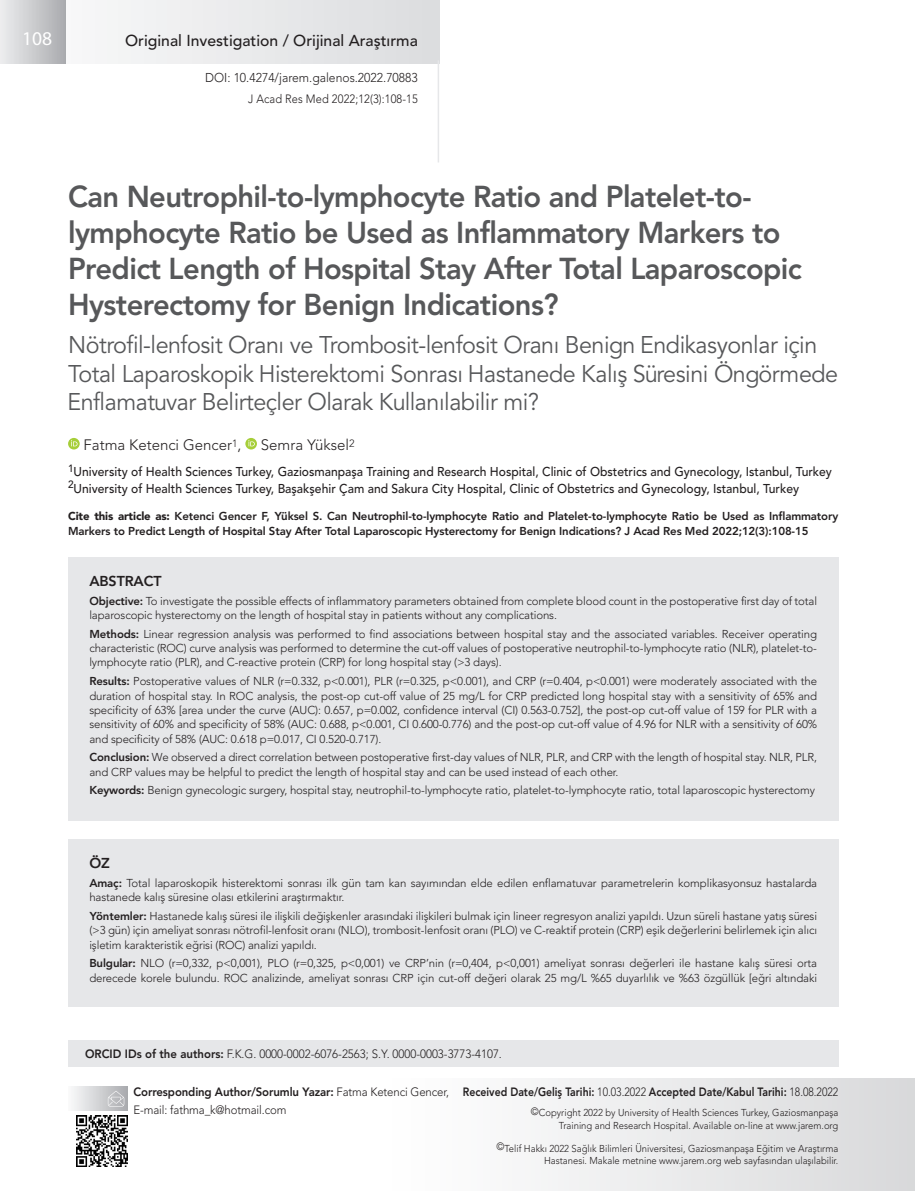
<style>
.page{position:relative;width:915px;height:1191px;background:#fff}
.page>*{position:absolute;margin:0;border:0;box-sizing:border-box;transform-origin:0 0}
._1__BASLIK{font:800 30px/36px "Avenir LT Std";letter-spacing:-.02em;color:#57585a}
._2__BASLIK{font:24px/28.8px "Avenir LT Std";letter-spacing:-.02em;color:#57585a}
.t1{font:19.5px "Myriad Hebrew";color:#fff}
.t2{font:500 15.75px "Avenir LT Std";color:#231f20}
.YAZARLAR{font:300 15px "Avenir LT Std";color:#231f20}
.ABSTRACT_YAZISI{font:800 14.25px "Avenir LT Std";letter-spacing:-.01em;color:#231f20}
.KURUM{font:500 12.75px "Avenir LT Std";color:#231f20;scale:.95 1}
.t3{font:300 12.75px "Avenir LT Std";color:#231f20;scale:.95 1}
.SAYFA_NO_ÜST{font:300 12px "Avenir LT Std";color:#231f20;scale:.95 1}
.t4{font:800 12px "Avenir LT Std";color:#231f20;scale:.87 1}
.t5{font:800 12px "Avenir LT Std";color:#231f20;scale:.95 1}
.SAYFA_NO_ÜST-2{font:300 12px "Avenir LT Std";color:#231f20;scale:.92 1}
.ÖZET{font:300 11.4px/14.4px "Avenir LT Std";letter-spacing:-.01em;color:#231f20}
.CITE_AS{font:800 11.4px/14.4px "Avenir LT Std";letter-spacing:-.01em;color:#231f20}
.t6{font:300 10.05px/12.6px "Avenir LT Std";color:#231f20;text-align:right;scale:.95 1}
.s1{font-weight:900}
.s2{font-weight:800}
.s3{font-weight:300}
.s4{font-size:10.5px}
</style>
<div class="page">
<div style="left:385px;top:1078px;width:529px;height:113px;background:linear-gradient(to right,#fff,#d9d9db)"></div>
<div style="left:0;top:0;width:439px;height:64px;background:linear-gradient(to bottom,#e9eaec,#e9eaec)"></div>
<hr style="left:437px;top:60px;width:2px;height:102px;background:#e6e7e9">
<div style="left:0;top:0;width:65px;height:64px;background:linear-gradient(to right,#edeeef,#abacb0)"></div>
<div style="left:68px;top:1086px;width:59px;height:24px;background:linear-gradient(to right,#f7f8f9,#b6b7ba)"></div>
<svg style="left:108px;top:1090px;width:16px;height:16px"></svg>
<img style="left:76px;top:1115px;width:51px;height:51px">
<div style="left:68px;top:1040px;width:770px;height:26px;background:#e6e7e9"></div>
<div style="left:68px;top:839px;width:770px;height:168px;background:#e6e7e9"></div>
<div style="left:68px;top:557px;width:770px;height:264px;background:#e6e7e9"></div>
<svg style="left:68px;top:438px;width:12px;height:11px"></svg>
<svg style="left:71px;top:440px;width:6px;height:6px"></svg>
<svg style="left:245px;top:438px;width:12px;height:11px"></svg>
<svg style="left:248px;top:440px;width:7px;height:6px"></svg>
<h3 class="t1" style="left:22px;top:28px;width:32px">108</h3>
<h3 class="t2" style="left:125px;top:31px;width:294px">Original Investigation / Orijinal Araştırma</h3>
<p class="t3" style="left:205px;top:70px;width:225px">DOI: 10.4274/jarem.galenos.2022.70883</p>
<p class="SAYFA_NO_ÜST-2" style="left:248px;top:91px;width:186px">J Acad Res Med 2022;12(3):108-15</p>
<p class="_1__BASLIK" style="left:68px;top:179px;width:735px">Can Neutrophil-to-lymphocyte Ratio and Platelet-to&shy;lymphocyte Ratio be Used as Inflammatory Markers to Predict Length of Hospital Stay After Total Laparoscopic Hysterectomy for Benign Indications?</p>
<p class="_2__BASLIK" style="left:68px;top:331px;width:771px">Nötrofil-lenfosit Oranı ve Trombosit-lenfosit Oranı Benign Endikasyonlar için<br>Total Laparoskopik Histerektomi Sonrası Hastanede Kalış Süresini Öngörmede<br>Enflamatuvar Belirteçler Olarak Kullanılabilir mi?</p>
<p class="YAZARLAR" style="left:84px;top:435px;width:159px">Fatma Ketenci Gencer<sup>1</sup>,</p>
<p class="YAZARLAR" style="left:261px;top:435px;width:95px">Semra Yüksel<sup>2</sup></p>
<p class="KURUM" style="left:68px;top:464px;width:805px"><sup>1</sup>University of Health Sciences Turkey, Gaziosmanpaşa Training and Research Hospital, Clinic of Obstetrics and Gynecology, Istanbul, Turkey</p>
<p class="KURUM" style="left:68px;top:481px;width:770px"><sup>2</sup>University of Health Sciences Turkey, Başakşehir Çam and Sakura City Hospital, Clinic of Obstetrics and Gynecology, Istanbul, Turkey</p>
<p class="CITE_AS" style="left:68px;top:509px;width:771px"><span class="s1">Cite this article as:</span> Ketenci Gencer F, Yüksel S. Can Neutrophil-to-lymphocyte Ratio and Platelet-to-lymphocyte Ratio be Used as Inflammatory<br>Markers to Predict Length of Hospital Stay After Total Laparoscopic Hysterectomy for Benign Indications? J Acad Res Med 2022;12(3):108-15</p>
<p class="ABSTRACT_YAZISI" style="left:89px;top:572px;width:74px">ABSTRACT</p>
<p class="ÖZET" style="left:89px;top:593px;width:729px"><span class="s2">Objective:</span> To investigate the possible effects of inflammatory parameters obtained from complete blood count in the postoperative first day of total laparoscopic hysterectomy on the length of hospital stay in patients without any complications.</p>
<p class="ÖZET" style="left:89px;top:626px;width:729px;text-align:justify"><span class="s2">Methods:</span> Linear regression analysis was performed to find associations between hospital stay and the associated variables. Receiver operating characteristic (ROC) curve analysis was performed to determine the cut-off values of postoperative neutrophil-to-lymphocyte ratio (NLR), platelet-to&shy;lymphocyte ratio (PLR), and C-reactive protein (CRP) for long hospital stay (&gt;3 days).</p>
<p class="ÖZET" style="left:89px;top:674px;width:729px;text-align:justify"><span class="s2">Results:</span> Postoperative values of NLR (r=0.332, p&lt;0.001), PLR (r=0.325, p&lt;0.001), and CRP (r=0.404, p&lt;0.001) were moderately associated with the duration of hospital stay. In ROC analysis, the post-op cut-off value of 25 mg/L for CRP predicted long hospital stay with a sensitivity of 65% and specificity of 63% [area under the curve (AUC): 0.657, p=0.002, confidence interval (CI) 0.563-0.752], the post-op cut-off value of 159 for PLR with a sensitivity of 60% and specificity of 58% (AUC: 0.688, p&lt;0.001, CI 0.600-0.776) and the post-op cut-off value of 4.96 for NLR with a sensitivity of 60% and specificity of 58% (AUC: 0.618 p=0.017, CI 0.520-0.717).</p>
<p class="ÖZET" style="left:89px;top:750px;width:729px"><span class="s2">Conclusion:</span> We observed a direct correlation between postoperative first-day values of NLR, PLR, and CRP with the length of hospital stay. NLR, PLR, and CRP values may be helpful to predict the length of hospital stay and can be used instead of each other.</p>
<p class="ÖZET" style="left:89px;top:783px;width:726px"><span class="s2">Keywords:</span> Benign gynecologic surgery, hospital stay, neutrophil-to-lymphocyte ratio, platelet-to-lymphocyte ratio, total laparoscopic hysterectomy</p>
<p class="ABSTRACT_YAZISI" style="left:89px;top:854px;width:22px">ÖZ</p>
<p class="ÖZET" style="left:89px;top:875px;width:729px"><span class="s2">Amaç:</span> Total laparoskopik histerektomi sonrası ilk gün tam kan sayımından elde edilen enflamatuvar parametrelerin komplikasyonsuz hastalarda hastanede kalış süresine olası etkilerini araştırmaktır.</p>
<p class="ÖZET" style="left:89px;top:908px;width:729px;text-align:justify"><span class="s2">Yöntemler:</span> Hastanede kalış süresi ile ilişkili değişkenler arasındaki ilişkileri bulmak için lineer regresyon analizi yapıldı. Uzun süreli hastane yatış süresi (&gt;3 gün) için ameliyat sonrası nötrofil-lenfosit oranı (NLO), trombosit-lenfosit oranı (PLO) ve C-reaktif protein (CRP) eşik değerlerini belirlemek için alıcı işletim karakteristik eğrisi (ROC) analizi yapıldı.</p>
<p class="ÖZET" style="left:89px;top:956px;width:729px"><span class="s2">Bulgular:</span> NLO (r=0,332, p&lt;0,001), PLO (r=0,325, p&lt;0,001) ve CRP’nin (r=0,404, p&lt;0,001) ameliyat sonrası değerleri ile hastane kalış süresi orta derecede korele bulundu. ROC analizinde, ameliyat sonrası CRP için cut-off değeri olarak 25 mg/L %65 duyarlılık ve %63 özgüllük [eğri altındaki</p>
<p class="SAYFA_NO_ÜST" style="left:85px;top:1047px;width:440px"><span class="s2">ORCID IDs of the authors:</span> F.K.G. 0000-0002-6076-2563; S.Y. 0000-0003-3773-4107.</p>
<p class="t5" style="left:133px;top:1084px;width:333px">Corresponding Author/Sorumlu Yazar: <span class="s3">Fatma Ketenci Gencer,</span></p>
<p class="t4" style="left:463px;top:1084px;width:433px">Received Date/Geliş Tarihi: <span class="s3">10.03.2022</span> Accepted Date/Kabul Tarihi: <span class="s3">18.08.2022</span></p>
<p class="SAYFA_NO_ÜST" style="left:133px;top:1103px;width:162px">E-mail: fathma_k@hotmail.com</p>
<p class="t6" style="left:530px;top:1106px;width:325px"><span class="s4">©</span>Copyright 2022 by University of Health Sciences Turkey, Gaziosmanpaşa<br>Training and Research Hospital. Available on-line at www.jarem.org</p>
<p class="t6" style="left:496px;top:1141px;width:361px"><span class="s4">©</span>Telif Hakkı 2022 Sağlık Bilimleri Üniversitesi, Gaziosmanpaşa Eğitim ve Araştırma<br>Hastanesi. Makale metnine www.jarem.org web sayfasından ulaşılabilir.</p>
</div>
